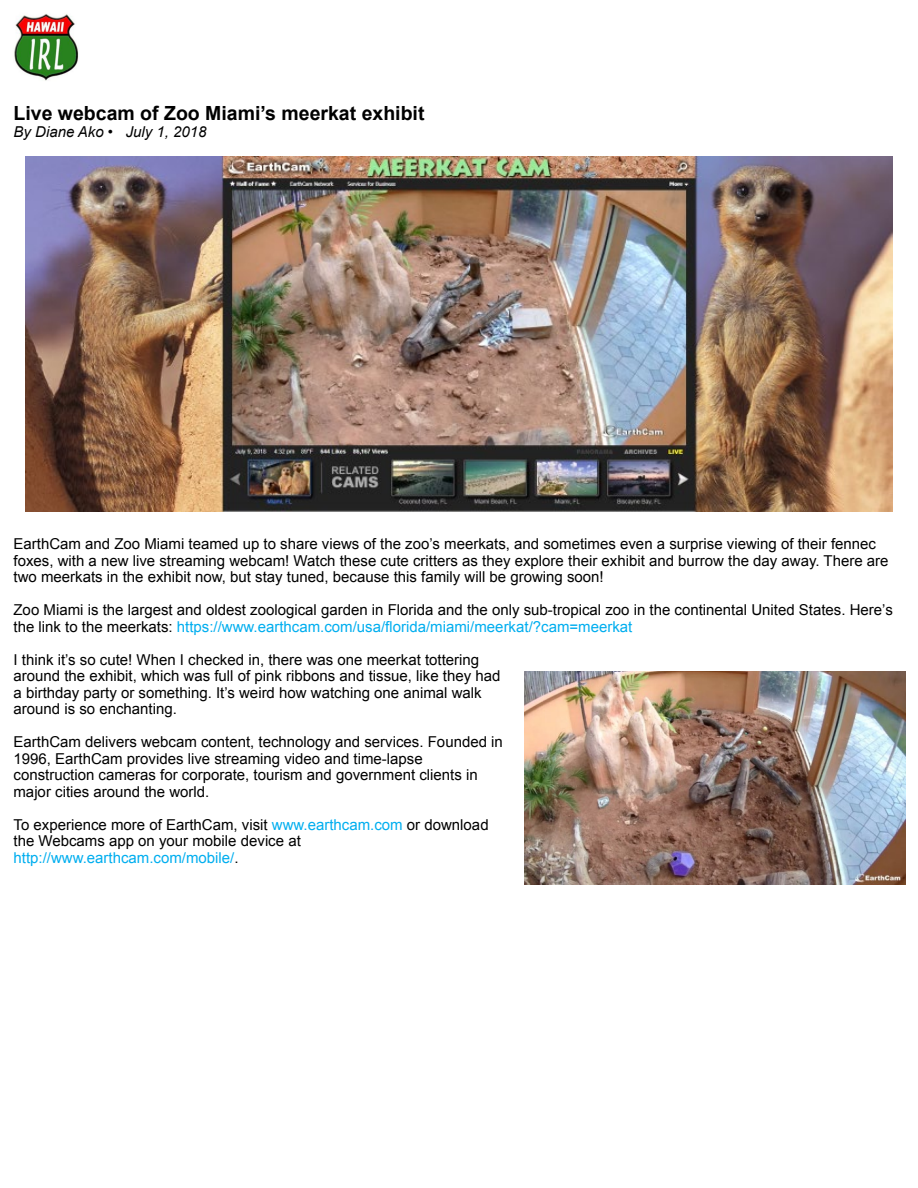
<style>
.page{position:relative;width:918px;height:1188px;background:#fff}
.page>*{position:absolute;margin:0;border:0;box-sizing:border-box;transform-origin:0 0}
.t1{font:700 19.5px "Arial";color:#000}
.t2{font:15px/16.5px "Arial";color:#000}
.t3{font:italic 15px "Arial";color:#000}
.s1{color:#00aeef}
</style>
<div class="page">
<img style="left:26px;top:156px;width:867px;height:356px">
<img style="left:524px;top:672px;width:382px;height:213px">
<img style="left:14px;top:14px;width:65px;height:67px">
<h1 class="t1" style="left:14px;top:100px;width:413px">Live webcam of Zoo Miami’s meerkat exhibit</h1>
<p class="t3" style="left:14px;top:122px;width:195px">By Diane Ako • July 1, 2018</p>
<p class="t2" style="left:14px;top:536px;width:877px">EarthCam and Zoo Miami teamed up to share views of the zoo’s meerkats, and sometimes even a surprise viewing of their fennec foxes, with a new live streaming webcam! Watch these cute critters as they explore their exhibit and burrow the day away. There are two meerkats in the exhibit now, but stay tuned, because this family will be growing soon!</p>
<p class="t2" style="left:14px;top:602px;width:881px">Zoo Miami is the largest and oldest zoological garden in Florida and the only sub-tropical zoo in the continental United States. Here’s the link to the meerkats: <span class="s1">https://www.earthcam.com/usa/florida/miami/meerkat/?cam=meerkat</span></p>
<p class="t2" style="left:14px;top:651px;width:488px">I think it’s so cute! When I checked in, there was one meerkat tottering around the exhibit, which was full of pink ribbons and tissue, like they had a birthday party or something. It’s weird how watching one animal walk around is so enchanting.</p>
<p class="t2" style="left:14px;top:734px;width:491px">EarthCam delivers webcam content, technology and services. Founded in 1996, EarthCam provides live streaming video and time-lapse construction cameras for corporate, tourism and government clients in major cities around the world.</p>
<p class="t2" style="left:14px;top:816px;width:477px">To experience more of EarthCam, visit <span class="s1">www.earthcam.com</span> or download the Webcams app on your mobile device at <span class="s1">http://www.earthcam.com/mobile/</span>.</p>
</div>
